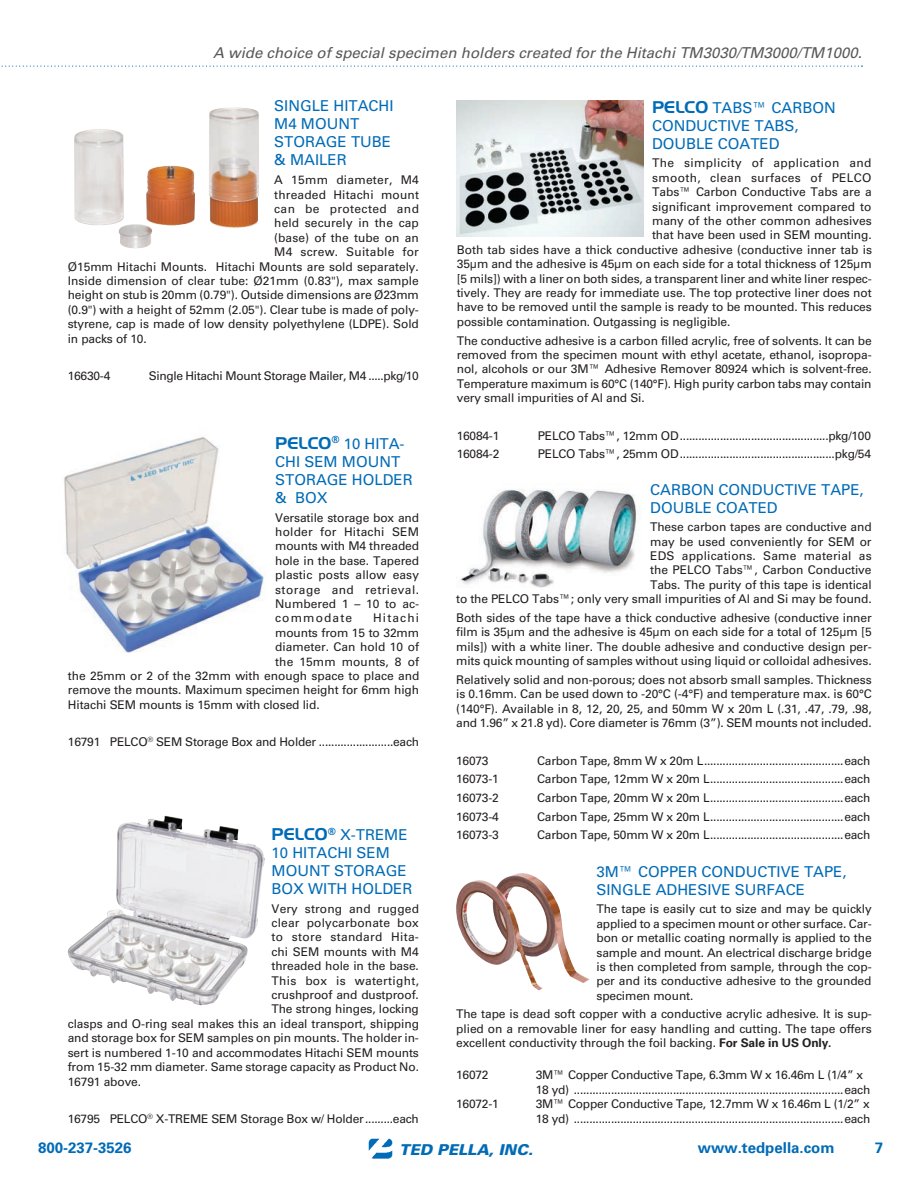
<style>
.page{position:relative;width:918px;height:1188px;background:#fff}
.page>*{position:absolute;margin:0;border:0;box-sizing:border-box;transform-origin:0 0}
.t1{font:15px/18px "Univers LT Std";color:#006bb6}
.t2{font:italic 15px "Univers LT Std";color:#57585a}
.t3{font:700 15px "Univers LT Std";color:#006bb6}
.t4{font:italic 900 15px "Univers LT Std";color:#006bb6}
.t5{font:12px/14.4px "Univers LT Std";letter-spacing:-.01em;color:#231f20;text-align:justify}
.t6{font:12px "Univers LT Std";letter-spacing:.025em;color:#231f20}
.t7{font:12px "Univers LT Std";letter-spacing:.03em;color:#231f20}
.t8{font:12px "Univers LT Std";letter-spacing:-.03em;color:#231f20}
.t9{font:12px "Univers LT Std";letter-spacing:.015em;color:#231f20}
.t10{font:12px "Univers LT Std";letter-spacing:.02em;color:#231f20}
.t11{font:12px "Univers LT Std";letter-spacing:.01em;color:#231f20}
.t12{font:12px "Univers LT Std";letter-spacing:.095em;color:#231f20}
.s1{font-family:"Handel Gothic";font-size:16.5px}
.s2{font-weight:700}
</style>
<div class="page">
<img style="left:368px;top:1138px;width:25px;height:21px">
<svg style="left:1px;top:66px;width:861px;height:1px"></svg>
<img style="left:74px;top:107px;width:185px;height:142px">
<img style="left:64px;top:437px;width:201px;height:215px">
<img style="left:67px;top:816px;width:198px;height:189px">
<img style="left:456px;top:101px;width:187px;height:136px">
<img style="left:456px;top:873px;width:133px;height:117px">
<img style="left:460px;top:489px;width:180px;height:99px">
<p class="t2" style="left:213px;top:44px;width:650px">A wide choice of special specimen holders created for the Hitachi TM3030/TM3000/TM1000.</p>
<p class="t1" style="left:274px;top:97px;width:121px">SINGLE HITACHI<br>M4 MOUNT<br>STORAGE TUBE &amp; MAILER</p>
<p class="t10" style="left:274px;top:173px;width:146px">A 15mm diameter, M4</p>
<p class="t9" style="left:274px;top:187px;width:146px">threaded Hitachi mount</p>
<p class="t7" style="left:274px;top:202px;width:146px">can be protected and</p>
<p class="t5" style="left:274px;top:216px;width:146px">held securely in the cap</p>
<p class="t5" style="left:274px;top:230px;width:146px">(base) of the tube on an</p>
<p class="t10" style="left:274px;top:245px;width:146px">M4 screw. Suitable for</p>
<p class="t5" style="left:68px;top:259px;width:353px">Ø15mm Hitachi Mounts. Hitachi Mounts are sold separately.</p>
<p class="t5" style="left:68px;top:274px;width:352px">Inside dimension of clear tube: Ø21mm (0.83"), max sample</p>
<p class="t5" style="left:68px;top:288px;width:353px">height on stub is 20mm (0.79"). Outside dimensions are Ø23mm</p>
<p class="t5" style="left:68px;top:302px;width:353px">(0.9") with a height of 52mm (2.05"). Clear tube is made of poly-</p>
<p class="t5" style="left:68px;top:317px;width:352px">styrene, cap is made of low density polyethylene (LDPE). Sold</p>
<p class="t5" style="left:68px;top:331px;width:81px">in packs of 10.</p>
<p class="t5" style="left:68px;top:369px;width:44px">16630-4</p>
<p class="t8" style="left:149px;top:369px;width:272px">Single Hitachi Mount Storage Mailer, M4 .....pkg/10</p>
<p class="t1" style="left:275px;top:435px;width:139px"><span class="s1">PELCO</span><sup>®</sup> 10 HITA-<br>CHI SEM MOUNT<br>STORAGE HOLDER &amp; BOX</p>
<p class="t5" style="left:275px;top:510px;width:145px">Versatile storage box and holder for Hitachi SEM mounts with M4 threaded hole in the base. Tapered plastic posts allow easy storage and retrieval.<br>Numbered 1 – 10 to ac&shy;commodate</p>
<p class="t12" style="left:373px;top:611px;width:48px">Hitachi</p>
<p class="t5" style="left:275px;top:625px;width:145px">mounts from 15 to 32mm</p>
<p class="t5" style="left:275px;top:640px;width:145px">diameter. Can hold 10 of</p>
<p class="t5" style="left:275px;top:654px;width:145px">the 15mm mounts, 8 of</p>
<p class="t5" style="left:68px;top:668px;width:353px">the 25mm or 2 of the 32mm with enough space to place and</p>
<p class="t5" style="left:68px;top:683px;width:352px">remove the mounts. Maximum specimen height for 6mm high</p>
<p class="t5" style="left:68px;top:697px;width:253px">Hitachi SEM mounts is 15mm with closed lid.</p>
<p class="t5" style="left:68px;top:735px;width:353px">16791 PELCO<sup>®</sup> SEM Storage Box and Holder ........................each</p>
<p class="t1" style="left:271px;top:826px;width:142px"><span class="s1">PELCO</span><sup>®</sup> X-TREME<br>10 HITACHI SEM<br>MOUNT STORAGE<br>BOX WITH HOLDER</p>
<p class="t11" style="left:271px;top:901px;width:149px">Very strong and rugged</p>
<p class="t9" style="left:271px;top:916px;width:149px">clear polycarbonate box</p>
<p class="t6" style="left:271px;top:930px;width:149px">to store standard Hita-</p>
<p class="t5" style="left:271px;top:944px;width:149px">chi SEM mounts with M4</p>
<p class="t5" style="left:271px;top:959px;width:149px">threaded hole in the base.</p>
<p class="t6" style="left:271px;top:973px;width:149px">This box is watertight,</p>
<p class="t5" style="left:271px;top:988px;width:149px">crushproof and dustproof.</p>
<p class="t5" style="left:271px;top:1002px;width:149px">The strong hinges, locking</p>
<p class="t5" style="left:68px;top:1016px;width:353px">clasps and O-ring seal makes this an ideal transport, shipping</p>
<p class="t5" style="left:68px;top:1031px;width:352px">and storage box for SEM samples on pin mounts. The holder in-</p>
<p class="t5" style="left:68px;top:1045px;width:353px">sert is numbered 1-10 and accommodates Hitachi SEM mounts</p>
<p class="t5" style="left:68px;top:1060px;width:353px">from 15-32 mm diameter. Same storage capacity as Product No.</p>
<p class="t5" style="left:68px;top:1074px;width:75px">16791 above.</p>
<p class="t5" style="left:68px;top:1111px;width:353px">16795 PELCO<sup>®</sup> X-TREME SEM Storage Box w/ Holder.........each</p>
<p class="t1" style="left:652px;top:98px;width:185px"><span class="s1">PELCO</span> TABS™ CARBON<br>CONDUCTIVE TABS,<br>DOUBLE COATED</p>
<p class="t7" style="left:652px;top:156px;width:221px">The simplicity of application and</p>
<p class="t6" style="left:652px;top:170px;width:221px">smooth, clean surfaces of PELCO</p>
<p class="t5" style="left:652px;top:185px;width:221px">Tabs™ Carbon Conductive Tabs are a</p>
<p class="t5" style="left:652px;top:199px;width:221px">significant improvement compared to</p>
<p class="t5" style="left:652px;top:214px;width:221px">many of the other common adhesives</p>
<p class="t5" style="left:652px;top:228px;width:221px">that have been used in SEM mounting.</p>
<p class="t5" style="left:457px;top:242px;width:416px">Both tab sides have a thick conductive adhesive (conductive inner tab is</p>
<p class="t5" style="left:457px;top:257px;width:416px">35µm and the adhesive is 45µm on each side for a total thickness of 125µm</p>
<p class="t5" style="left:457px;top:271px;width:416px">[5 mils]) with a liner on both sides, a transparent liner and white liner respec-</p>
<p class="t5" style="left:457px;top:286px;width:416px">tively. They are ready for immediate use. The top protective liner does not</p>
<p class="t5" style="left:457px;top:300px;width:416px">have to be removed until the sample is ready to be mounted. This reduces</p>
<p class="t5" style="left:457px;top:314px;width:275px">possible contamination. Outgassing is negligible.</p>
<p class="t5" style="left:457px;top:333px;width:416px">The conductive adhesive is a carbon filled acrylic, free of solvents. It can be removed from the specimen mount with ethyl acetate, ethanol, isopropa&shy;nol, alcohols or our 3M™ Adhesive Remover 80924 which is solvent-free.<br>Temperature maximum is 60°C (140°F). High purity carbon tabs may contain very small impurities of Al and Si.</p>
<p class="t5" style="left:457px;top:428px;width:44px">16084-1</p>
<p class="t5" style="left:538px;top:428px;width:335px">PELCO Tabs™, 12mm OD................................................pkg/100</p>
<p class="t5" style="left:457px;top:447px;width:44px">16084-2</p>
<p class="t5" style="left:538px;top:447px;width:335px">PELCO Tabs™, 25mm OD..................................................pkg/54</p>
<p class="t1" style="left:650px;top:480px;width:215px">CARBON CONDUCTIVE TAPE,<br>DOUBLE COATED</p>
<p class="t5" style="left:456px;top:520px;width:417px;text-align:right">These carbon tapes are conductive and<br>may be used conveniently for SEM or<br>EDS applications. Same material as<br>the PELCO Tabs™, Carbon Conductive<br>Tabs. The purity of this tape is identical<br>to the PELCO Tabs™; only very small impurities of Al and Si may be found.</p>
<p class="t5" style="left:456px;top:611px;width:417px">Both sides of the tape have a thick conductive adhesive (conductive inner film is 35µm and the adhesive is 45µm on each side for a total of 125µm [5 mils]) with a white liner. The double adhesive and conductive design per&shy;mits quick mounting of samples without using liquid or colloidal adhesives.</p>
<p class="t5" style="left:456px;top:672px;width:417px">Relatively solid and non-porous; does not absorb small samples. Thickness is 0.16mm. Can be used down to -20°C (-4°F) and temperature max. is 60°C (140°F). Available in 8, 12, 20, 25, and 50mm W x 20m L (.31, .47, .79, .98, and 1.96” x 21.8 yd). Core diameter is 76mm (3”). SEM mounts not included.</p>
<p class="t5" style="left:456px;top:753px;width:34px">16073</p>
<p class="t5" style="left:537px;top:753px;width:335px">Carbon Tape, 8mm W x 20m L.............................................each</p>
<p class="t5" style="left:456px;top:772px;width:44px">16073-1</p>
<p class="t5" style="left:537px;top:772px;width:334px">Carbon Tape, 12mm W x 20m L...........................................each</p>
<p class="t5" style="left:456px;top:791px;width:44px">16073-2</p>
<p class="t5" style="left:537px;top:791px;width:334px">Carbon Tape, 20mm W x 20m L...........................................each</p>
<p class="t5" style="left:456px;top:809px;width:44px">16073-4</p>
<p class="t5" style="left:537px;top:809px;width:334px">Carbon Tape, 25mm W x 20m L...........................................each</p>
<p class="t5" style="left:456px;top:828px;width:44px">16073-3</p>
<p class="t5" style="left:537px;top:828px;width:334px">Carbon Tape, 50mm W x 20m L...........................................each</p>
<p class="t1" style="left:596px;top:862px;width:252px">3M™ COPPER CONDUCTIVE TAPE,<br>SINGLE ADHESIVE SURFACE</p>
<p class="t5" style="left:596px;top:902px;width:277px">The tape is easily cut to size and may be quickly applied to a specimen mount or other surface. Car&shy;bon or metallic coating normally is applied to the sample and mount. An electrical discharge bridge is then completed from sample, through the cop&shy;per and its conductive adhesive to the grounded specimen mount.</p>
<p class="t5" style="left:456px;top:1007px;width:417px">The tape is dead soft copper with a conductive acrylic adhesive. It is sup&shy;plied on a removable liner for easy handling and cutting. The tape offers excellent conductivity through the foil backing. <span class="s2">For Sale in US Only.</span></p>
<p class="t5" style="left:456px;top:1068px;width:34px">16072</p>
<p class="t5" style="left:535px;top:1068px;width:336px">3M™ Copper Conductive Tape, 6.3mm W x 16.46m L (1/4” x<br>18 yd) .......................................................................................each</p>
<p class="t5" style="left:456px;top:1097px;width:44px">16072-1</p>
<p class="t5" style="left:535px;top:1097px;width:336px">3M™ Copper Conductive Tape, 12.7mm W x 16.46m L (1/2” x<br>18 yd) .......................................................................................each</p>
<p class="t3" style="left:38px;top:1138px;width:95px">800-237-3526</p>
<p class="t4" style="left:399px;top:1140px;width:135px">TED PELLA, INC.</p>
<p class="t3" style="left:697px;top:1138px;width:138px">www.tedpella.com</p>
<p class="t3" style="left:874px;top:1138px;width:10px">7</p>
</div>
